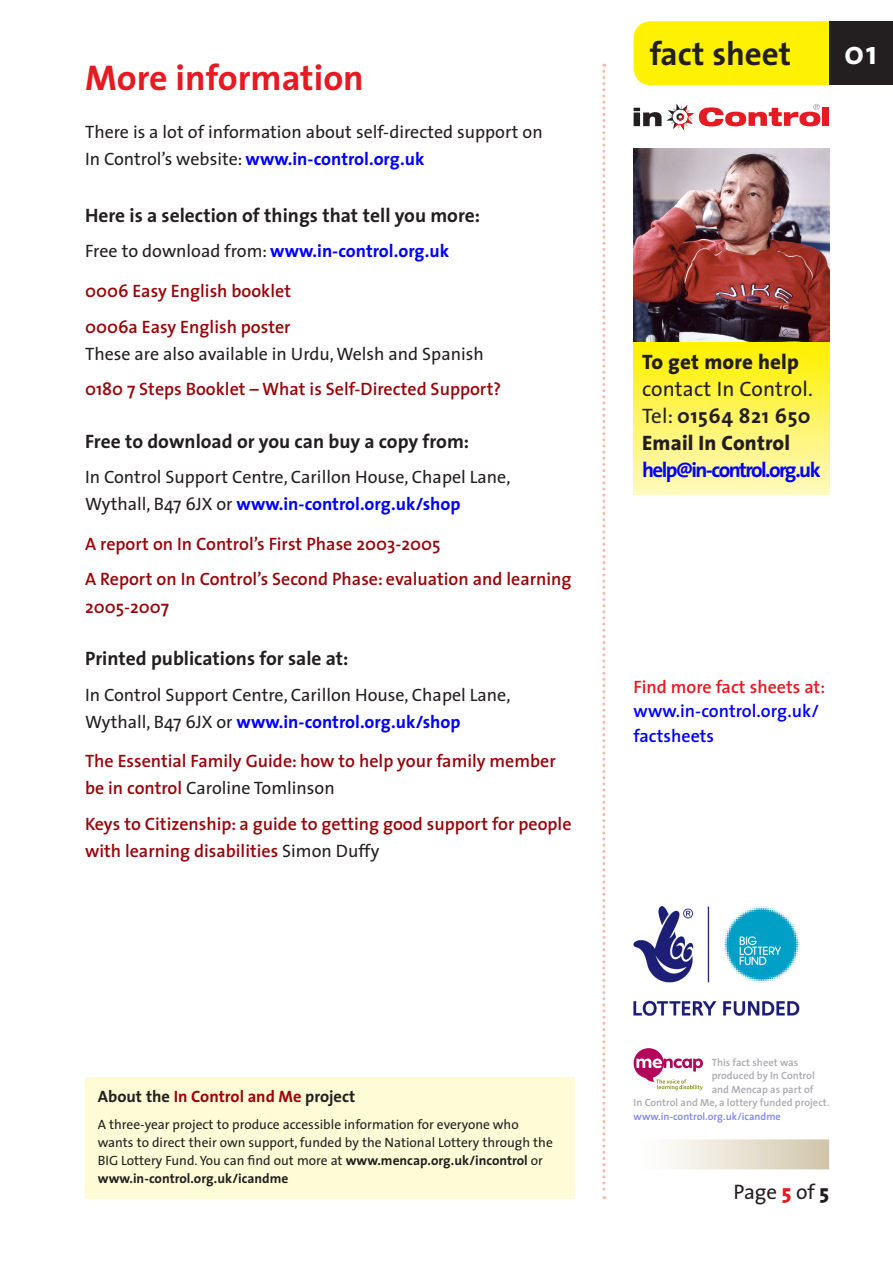
<style>
.page{position:relative;width:893px;height:1263px;background:#fff}
.page>*{position:absolute;margin:0;border:0;box-sizing:border-box;transform-origin:0 0}
.t1{font:700 36px "The Sans";color:#e51a23}
.t2{font:700 33px "The Sans";color:#231f20}
.t3{font:700 33px "The Sans";color:#fff}
.t4{font:800 21px/27px "The Sans";letter-spacing:.01em;color:#231f20}
.t5{font:21px "The Sans";color:#231f20}
.t6{font:700 19.5px "The Sans";color:#231f20}
.t7{font:18px/27px "The Sans";color:#231f20}
.t8{font:600 18px/27px "The Sans";color:#99060b}
.t9{font:700 18px "The Sans";color:#00f}
.t10{font:600 18px/24px "The Sans";color:#00f}
.t11{font:600 18px "The Sans";color:#e51a23}
.t12{font:700 16.5px "The Sans";color:#231f20}
.t13{font:13.5px/18px "The Sans";color:#231f20}
.t14{font:600 10.5px "The Sans";color:#a8a9ad}
.t15{font:600 10.5px "The Sans";color:#8080ff}
.s1{font-weight:700;color:#00f}
.s2{font-weight:400;color:#231f20}
.s3{font-weight:600;color:#99060b}
.s4{font-weight:400}
.s5{font-weight:700}
.s6{color:#99060b}
.s7{font-weight:800;color:#e51a23}
.s8{font-weight:800}
</style>
<div class="page">
<svg style="left:602px;top:64px;width:3px;height:1135px"></svg>
<div style="left:634px;top:21px;width:195px;height:64px;background:#fff101"></div>
<div style="left:650px;top:41px;width:142px;height:24px;background:#fff101"></div>
<div style="left:829px;top:21px;width:64px;height:64px;background:#231f20"></div>
<div style="left:823px;top:107px;width:6px;height:19px;background:#e51a23"></div>
<svg style="left:634px;top:104px;width:186px;height:26px"></svg>
<div style="left:634px;top:341px;width:195px;height:153px;background:linear-gradient(to bottom,#fff000,#fff8c3)"></div>
<img style="left:634px;top:149px;width:195px;height:192px">
<div style="left:634px;top:1139px;width:195px;height:30px;background:linear-gradient(to right,#fff,#d2c7ab)"></div>
<svg style="left:634px;top:1048px;width:69px;height:42px"></svg>
<img style="left:634px;top:907px;width:166px;height:109px">
<div style="left:85px;top:1077px;width:489px;height:122px;background:#fffbd6"></div>
<p class="t1" style="left:85px;top:47px;width:280px">More information</p>
<p class="t7" style="left:85px;top:118px;width:459px">There is a lot of information about self-directed support on<br>In Control’s website: <span class="s1">www.in-control.org.uk</span></p>
<p class="t6" style="left:85px;top:199px;width:397px">Here is a selection of things that tell you more:</p>
<p class="t9" style="left:85px;top:236px;width:366px"><span class="s2">Free to download from:</span> www.in-control.org.uk</p>
<p class="t8" style="left:85px;top:277px;width:208px">0006 Easy English booklet</p>
<p class="t7" style="left:85px;top:313px;width:400px"><span class="s3">0006a Easy English poster<br></span>These are also available in Urdu, Welsh and Spanish</p>
<p class="t8" style="left:85px;top:375px;width:417px">0180 7 Steps Booklet – What is Self-Directed Support?</p>
<p class="t6" style="left:85px;top:425px;width:386px">Free to download or you can buy a copy from:</p>
<p class="t7" style="left:85px;top:463px;width:427px">In Control Support Centre, Carillon House, Chapel Lane,<br>Wythall, B47 6JX or <span class="s1">www.in-control.org.uk/shop</span></p>
<p class="t8" style="left:85px;top:530px;width:357px">A report on In Control’s First Phase 2003-2005</p>
<p class="t8" style="left:85px;top:565px;width:488px">A Report on In Control’s Second Phase: evaluation and learning<br>2005-2007</p>
<p class="t6" style="left:85px;top:642px;width:265px">Printed publications for sale at:</p>
<p class="t7" style="left:85px;top:680px;width:427px">In Control Support Centre, Carillon House, Chapel Lane,<br>Wythall, B47 6JX or <span class="s1">www.in-control.org.uk/shop</span></p>
<p class="t8" style="left:85px;top:747px;width:472px">The Essential Family Guide: how to help your family member be in control <span class="s2">Caroline Tomlinson</span></p>
<p class="t8" style="left:85px;top:810px;width:488px">Keys to Citizenship: a guide to getting good support for people with learning disabilities <span class="s2">Simon Duffy</span></p>
<p class="t2" style="left:650px;top:26px;width:143px">fact sheet</p>
<p class="t3" style="left:844px;top:25px;width:34px">01</p>
<p class="t4" style="left:642px;top:348px;width:180px">To get more help <span class="s4">contact In Control.<br>Tel:</span> <span class="s5">01564 821 650<br></span>Email In Control <span class="s1">help@in-control.org.uk</span></p>
<p class="t11" style="left:634px;top:672px;width:193px">Find more fact sheets at:</p>
<p class="t10" style="left:634px;top:699px;width:187px">www.in-control.org.uk/ factsheets</p>
<p class="t12" style="left:98px;top:1083px;width:259px">About the <span class="s6">In Control and Me</span> project</p>
<p class="t13" style="left:98px;top:1115px;width:457px">A three-year project to produce accessible information for everyone who wants to direct their own support, funded by the National Lottery through the BIG Lottery Fund. You can find out more at <span class="s5">www.mencap.org.uk/incontrol</span> or <span class="s5">www.in-control.org.uk/icandme</span></p>
<p class="t14" style="left:712px;top:1053px;width:88px">This fact sheet was</p>
<p class="t14" style="left:712px;top:1067px;width:105px">produced by In Control</p>
<p class="t14" style="left:712px;top:1080px;width:103px">and Mencap as part of</p>
<p class="t14" style="left:634px;top:1094px;width:198px">In Control and Me, a lottery funded project.</p>
<p class="t15" style="left:634px;top:1107px;width:149px">www.in-control.org.uk/icandme</p>
<p class="t5" style="left:734px;top:1174px;width:97px">Page <span class="s7">5</span> of <span class="s8">5</span></p>
</div>
